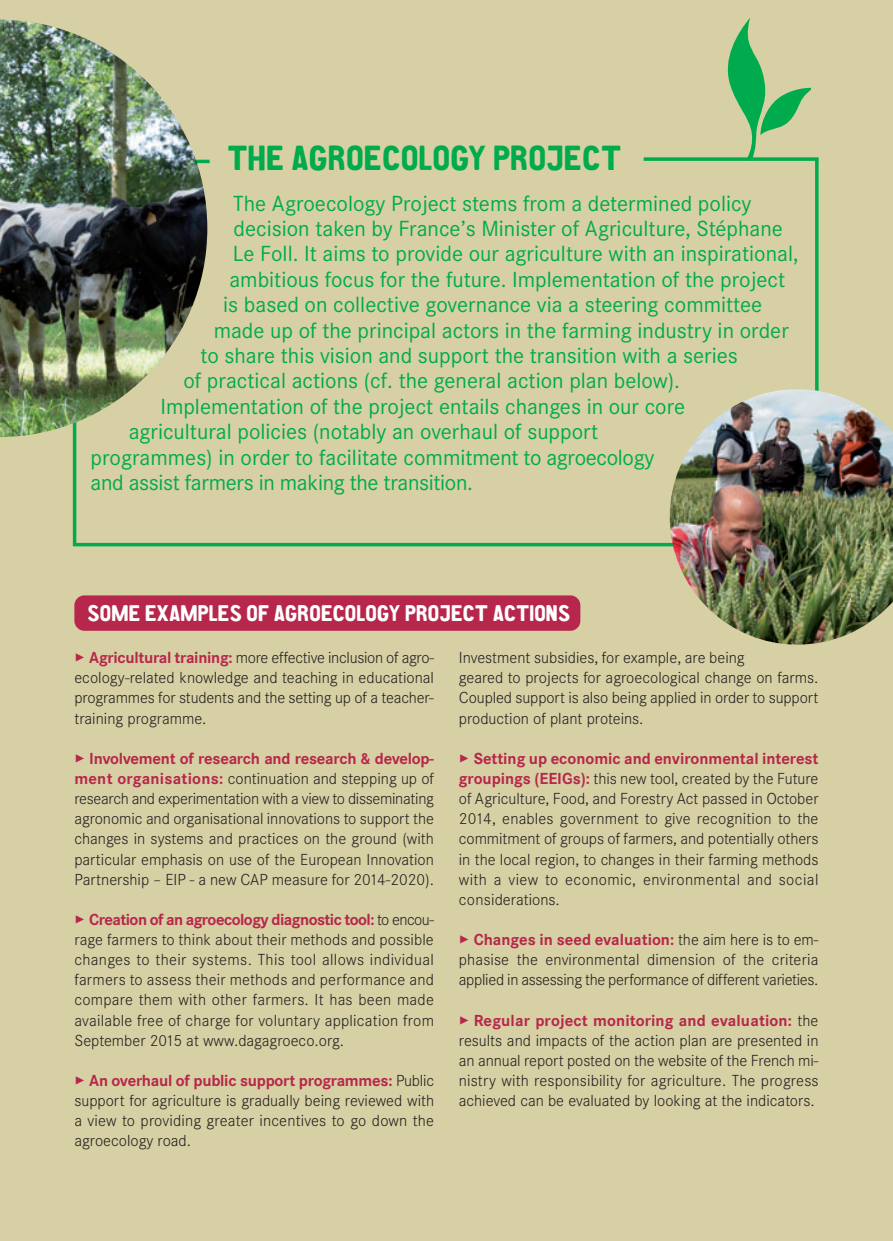
<style>
.page{position:relative;width:893px;height:1241px;background:#fff}
.page>*{position:absolute;margin:0;border:0;box-sizing:border-box;transform-origin:0 0}
.t1{font:35px "CA Aires Pro";color:#00ab4d}
.t2{font:22.75px "Corporate S";color:#00ab4d}
.t3{font:22.75px "CA Aires Pro";color:#fff}
.t4{font:300 16.62px/20.1px "Corporate S";color:#231f20;text-align:justify}
.s1{color:#b6274b}
.s2{font-weight:700;color:#b6274b}
</style>
<div class="page">
<div style="left:0;top:0;width:893px;height:1240px;background:#d7d0a4"></div>
<div style="left:74px;top:595px;width:506px;height:35px;background:#b6274b;border-radius:10px"></div>
<hr style="left:74px;top:160px;width:136px;height:3px;background:#00ab4d">
<div style="left:73px;top:157px;width:746px;height:389px;border:4px solid #00ab4d"></div>
<svg style="left:728px;top:18px;width:83px;height:142px"></svg>
<img style="left:0;top:20px;width:207px;height:417px">
<img style="left:670px;top:389px;width:223px;height:255px">
<h1 class="t1" style="left:228px;top:146px;width:395px">THE AGROECOLOGY PROJECT</h1>
<h2 class="t2" style="left:233px;top:189px;width:520px">The Agroecology Project stems from a determined policy</h2>
<h2 class="t2" style="left:234px;top:215px;width:551px">decision taken by France’s Minister of Agriculture, Stéphane</h2>
<h2 class="t2" style="left:233px;top:240px;width:567px">Le Foll. It aims to provide our agriculture with an inspirational,</h2>
<h2 class="t2" style="left:229px;top:266px;width:557px">ambitious focus for the future. Implementation of the project</h2>
<h2 class="t2" style="left:223px;top:291px;width:540px">is based on collective governance via a steering committee</h2>
<h2 class="t2" style="left:214px;top:316px;width:577px">made up of the principal actors in the farming industry in order</h2>
<h2 class="t2" style="left:201px;top:342px;width:539px">to share this vision and support the transition with a series</h2>
<h2 class="t2" style="left:183px;top:367px;width:498px">of practical actions (cf. the general action plan below).</h2>
<h2 class="t2" style="left:160px;top:392px;width:526px">Implementation of the project entails changes in our core</h2>
<h2 class="t2" style="left:129px;top:418px;width:471px">agricultural policies (notably an overhaul of support</h2>
<h2 class="t2" style="left:91px;top:443px;width:565px">programmes) in order to facilitate commitment to agroecology</h2>
<h2 class="t2" style="left:91px;top:468px;width:384px">and assist farmers in making the transition.</h2>
<h2 class="t3" style="left:88px;top:605px;width:484px">SOME EXAMPLES OF AGROECOLOGY PROJECT ACTIONS</h2>
<p class="t4" style="left:74px;top:647px;width:361px"><span class="s1">✓</span> <span class="s2">Agricultural training:</span> more effective inclusion of agro&shy;ecology-related knowledge and teaching in educational programmes for students and the setting up of a teacher&shy;training programme.</p>
<p class="t4" style="left:74px;top:748px;width:361px"><span class="s1">✓</span> <span class="s2">Involvement of research and research &amp; develop&shy;ment organisations:</span> continuation and stepping up of research and experimentation with a view to disseminating agronomic and organisational innovations to support the changes in systems and practices on the ground (with particular emphasis on use of the European Innovation Partnership – EIP - a new CAP measure for 2014-2020).</p>
<p class="t4" style="left:74px;top:909px;width:361px"><span class="s1">✓</span> <span class="s2">Creation of an agroecology diagnostic tool:</span> to encou&shy;rage farmers to think about their methods and possible changes to their systems. This tool allows individual farmers to assess their methods and performance and compare them with other farmers. It has been made available free of charge for voluntary application from September 2015 at www.dagagroeco.org.</p>
<p class="t4" style="left:74px;top:1069px;width:361px"><span class="s1">✓</span> <span class="s2">An overhaul of public support programmes:</span> Public support for agriculture is gradually being reviewed with a view to providing greater incentives to go down the agroecology road.</p>
<p class="t4" style="left:459px;top:647px;width:361px;text-align:left">Investment subsidies, for example, are being<br>geared to projects for agroecological change on farms.<br>Coupled support is also being applied in order to support production of plant proteins.</p>
<p class="t4" style="left:459px;top:747px;width:361px"><span class="s1">✓</span> <span class="s2">Setting up economic and environmental interest groupings (EEIGs):</span> this new tool, created by the Future of Agriculture, Food, and Forestry Act passed in October 2014, enables government to give recognition to the commitment of groups of farmers, and potentially others in the local region, to changes in their farming methods with a view to economic, environmental and social considerations.</p>
<p class="t4" style="left:459px;top:929px;width:361px"><span class="s1">✓</span> <span class="s2">Changes in seed evaluation:</span> the aim here is to em&shy;phasise the environmental dimension of the criteria applied in assessing the performance of different varieties.</p>
<p class="t4" style="left:459px;top:1009px;width:361px"><span class="s1">✓</span> <span class="s2">Regular project monitoring and evaluation:</span> the results and impacts of the action plan are presented in an annual report posted on the website of the French mi&shy;nistry with responsibility for agriculture. The progress achieved can be evaluated by looking at the indicators.</p>
</div>
